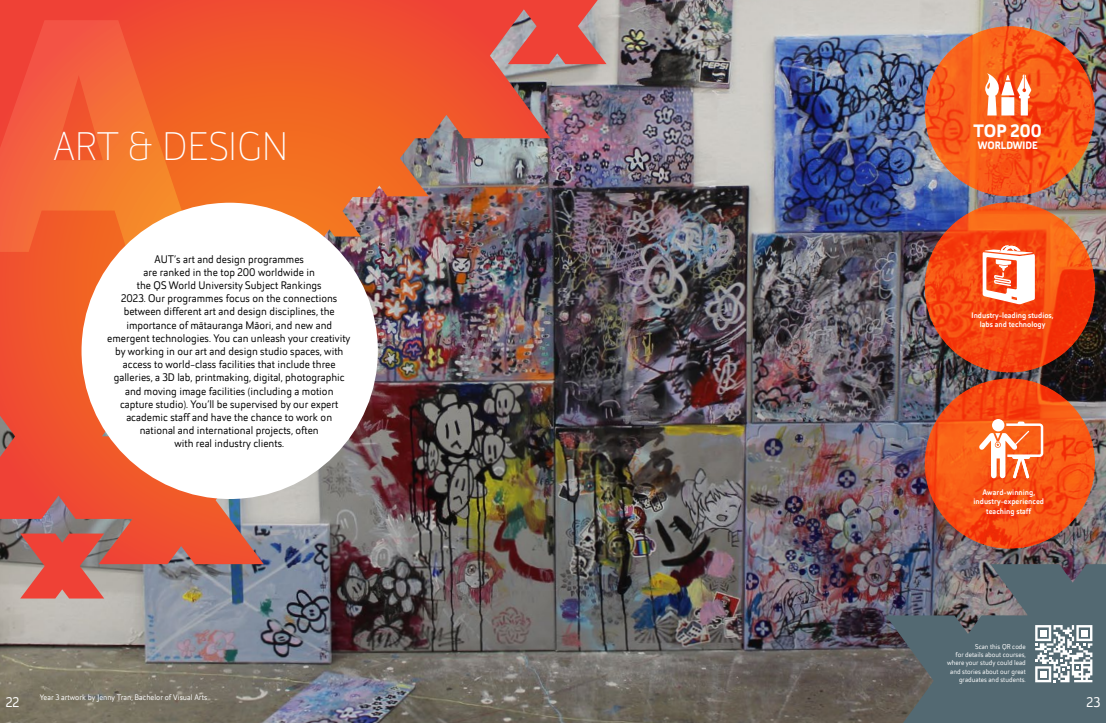
<style>
.page{position:relative;width:1106px;height:723px;background:#fff}
.page>*{position:absolute;margin:0;border:0;box-sizing:border-box;transform-origin:0 0}
.t1{font:900 333.3px "Helia Core";color:#fff;scale:1.1 1}
.t2{font:100 40px "Helia Core";color:#fff}
.t3{font:700 18px "Helia Core";color:#fff}
.t4{font:14px "Helia Core";color:#fff}
.t5{font:11px/13.2px "Helia Core";color:#000;text-align:center}
.t6{font:700 10.8px "Helia Core";color:#fff}
.t7{font:500 8px/9.6px "Helia Core";color:#fff;text-align:center}
.t8{font:8px "Helia Core";color:#fff}
.t9{font:7px/8.4px "Helia Core";color:#fff;text-align:right}
</style>
<div class="page">
<img style="left:0;top:0;width:1106px;height:723px">
<img style="left:0;top:0;width:606px;height:598px">
<div style="left:81px;top:203px;width:297px;height:296px;background:#fff;border-radius:50%"></div>
<svg style="left:924px;top:26px;width:170px;height:170px;background:#f65817"></svg>
<svg style="left:924px;top:202px;width:170px;height:170px;background:#f44911"></svg>
<svg style="left:885px;top:564px;width:221px;height:159px;background:#59666f"></svg>
<svg style="left:924px;top:378px;width:170px;height:171px;background:#f54f12"></svg>
<svg style="left:1035px;top:625px;width:57px;height:57px"></svg>
<div style="left:1039px;top:671px;width:7px;height:7px;background:#fff"></div>
<svg style="left:983px;top:73px;width:48px;height:42px"></svg>
<svg style="left:982px;top:245px;width:52px;height:59px"></svg>
<div style="left:992px;top:419px;width:12px;height:12px;background:#fff;border-radius:50%"></div>
<svg style="left:978px;top:421px;width:65px;height:57px"></svg>
<h1 class="t1" style="left:-42px;top:-102px;width:222px">A</h1>
<p class="t5" style="left:107px;top:252px;width:245px">AUT’s art and design programmes<br>are ranked in the top 200 worldwide in<br>the QS World University Subject Rankings<br>2023. Our programmes focus on the connections between different art and design disciplines, the importance of mātauranga Māori, and new and emergent technologies. You can unleash your creativity by working in our art and design studio spaces, with access to world-class facilities that include three galleries, a 3D lab, printmaking, digital, photographic and moving image facilities (including a motion capture studio). You’ll be supervised by our expert academic staff and have the chance to work on national and international projects, often<br>with real industry clients.</p>
<h2 class="t2" style="left:54px;top:121px;width:236px">ART &amp; DESIGN</h2>
<h3 class="t3" style="left:973px;top:118px;width:70px">TOP 200</h3>
<p class="t6" style="left:977px;top:138px;width:62px">WORLDWIDE</p>
<p class="t7" style="left:971px;top:310px;width:84px">Industry-leading studios, labs and technology</p>
<p class="t7" style="left:973px;top:487px;width:72px">Award-winning, industry-experienced teaching staff</p>
<p class="t9" style="left:947px;top:642px;width:80px">Scan this QR code<br>for details about courses, where your study could lead and stories about our great graduates and students.</p>
<p class="t8" style="left:40px;top:692px;width:169px">Year 3 artwork by Jenny Tran, Bachelor of Visual Arts</p>
<p class="t4" style="left:6px;top:693px;width:15px">22</p>
<p class="t4" style="left:1086px;top:693px;width:15px">23</p>
</div>
